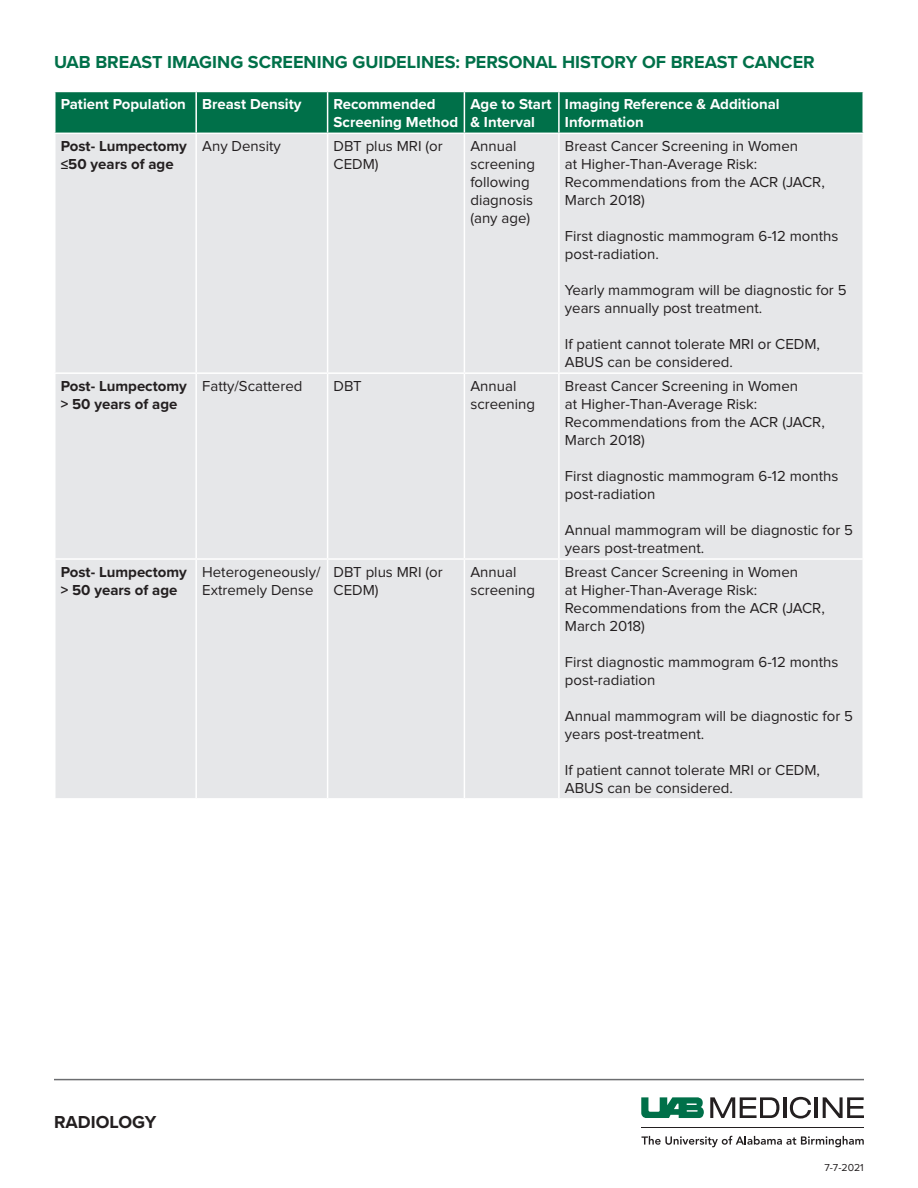
<style>
.page{position:relative;width:918px;height:1188px;background:#fff}
.page>*{position:absolute;margin:0;border:0;box-sizing:border-box;transform-origin:0 0}
.t1{font:700 18px "Proxima Nova";color:#007049}
.t2{font:700 18px "Proxima Nova";color:#231f20}
.t3{font:15px/18px "Proxima Nova";color:#231f20}
.t4{font:700 15px/18px "Proxima Nova";color:#fff}
.t5{font:700 15px "Proxima Nova";color:#231f20}
.t6{font:10.5px "Proxima Nova";color:#231f20}
</style>
<div class="page">
<hr style="left:54px;top:1079px;width:810px;height:1px;background:#6c6d70">
<svg style="left:641px;top:1097px;width:63px;height:21px"></svg>
<svg style="left:710px;top:1097px;width:69px;height:21px"></svg>
<hr style="left:783px;top:1097px;width:3px;height:21px;background:#231f20">
<svg style="left:790px;top:1097px;width:21px;height:22px"></svg>
<hr style="left:815px;top:1097px;width:3px;height:21px;background:#231f20">
<svg style="left:823px;top:1097px;width:41px;height:21px"></svg>
<hr style="left:641px;top:1127px;width:223px;height:1px;background:#231f20">
<svg style="left:641px;top:1136px;width:223px;height:11px"></svg>
<div style="left:56px;top:92px;width:806px;height:41px;background:#007049"></div>
<div style="left:56px;top:134px;width:806px;height:664px;background:#e6e7e9"></div>
<hr style="left:195px;top:92px;width:2px;height:41px;background:#fff">
<hr style="left:327px;top:92px;width:1px;height:41px;background:#fff">
<hr style="left:464px;top:92px;width:1px;height:41px;background:#fff">
<hr style="left:558px;top:92px;width:2px;height:41px;background:#fff">
<hr style="left:195px;top:134px;width:2px;height:238px;background:#fff">
<hr style="left:327px;top:134px;width:1px;height:238px;background:#fff">
<hr style="left:464px;top:134px;width:1px;height:238px;background:#fff">
<hr style="left:558px;top:134px;width:2px;height:238px;background:#fff">
<hr style="left:54px;top:372px;width:142px;height:2px;background:#fff">
<hr style="left:196px;top:372px;width:132px;height:2px;background:#fff">
<hr style="left:195px;top:374px;width:2px;height:184px;background:#fff">
<hr style="left:328px;top:372px;width:136px;height:2px;background:#fff">
<hr style="left:327px;top:374px;width:1px;height:184px;background:#fff">
<hr style="left:464px;top:372px;width:95px;height:2px;background:#fff">
<hr style="left:464px;top:374px;width:1px;height:184px;background:#fff">
<hr style="left:559px;top:372px;width:305px;height:2px;background:#fff">
<hr style="left:558px;top:374px;width:2px;height:184px;background:#fff">
<hr style="left:54px;top:558px;width:142px;height:2px;background:#fff">
<hr style="left:196px;top:558px;width:132px;height:2px;background:#fff">
<hr style="left:195px;top:560px;width:2px;height:238px;background:#fff">
<hr style="left:328px;top:558px;width:136px;height:2px;background:#fff">
<hr style="left:327px;top:560px;width:1px;height:238px;background:#fff">
<hr style="left:464px;top:558px;width:95px;height:2px;background:#fff">
<hr style="left:464px;top:560px;width:1px;height:238px;background:#fff">
<hr style="left:559px;top:558px;width:305px;height:2px;background:#fff">
<hr style="left:558px;top:560px;width:2px;height:238px;background:#fff">
<p class="t1" style="left:54px;top:49px;width:762px">UAB BREAST IMAGING SCREENING GUIDELINES: PERSONAL HISTORY OF BREAST CANCER</p>
<p class="t4" style="left:61px;top:95px;width:127px">Patient Population</p>
<p class="t4" style="left:202px;top:95px;width:101px">Breast Density</p>
<p class="t4" style="left:334px;top:95px;width:103px">Recommended</p>
<p class="t4" style="left:334px;top:113px;width:126px">Screening Method</p>
<p class="t4" style="left:470px;top:95px;width:83px">Age to Start &amp; Interval</p>
<p class="t4" style="left:565px;top:95px;width:216px">Imaging Reference &amp; Additional<br>Information</p>
<p class="t5" style="left:61px;top:135px;width:128px">Post- Lumpectomy</p>
<p class="t5" style="left:61px;top:153px;width:114px">≤50 years of age</p>
<p class="t3" style="left:202px;top:138px;width:80px">Any Density</p>
<p class="t3" style="left:334px;top:138px;width:111px">DBT plus MRI (or<br>CEDM)</p>
<p class="t3" style="left:470px;top:138px;width:66px">Annual screening following diagnosis (any age)</p>
<p class="t3" style="left:565px;top:138px;width:261px">Breast Cancer Screening in Women<br>at Higher-Than-Average Risk:<br>Recommendations from the ACR (JACR,<br>March 2018)</p>
<p class="t3" style="left:565px;top:228px;width:275px">First diagnostic mammogram 6-12 months post-radiation.</p>
<p class="t3" style="left:565px;top:282px;width:283px">Yearly mammogram will be diagnostic for 5 years annually post treatment.</p>
<p class="t3" style="left:565px;top:336px;width:257px">If patient cannot tolerate MRI or CEDM,<br>ABUS can be considered.</p>
<p class="t5" style="left:61px;top:375px;width:128px">Post- Lumpectomy</p>
<p class="t5" style="left:61px;top:393px;width:118px">&gt; 50 years of age</p>
<p class="t3" style="left:202px;top:378px;width:102px">Fatty/Scattered</p>
<p class="t3" style="left:334px;top:378px;width:30px">DBT</p>
<p class="t3" style="left:470px;top:378px;width:66px">Annual screening</p>
<p class="t3" style="left:565px;top:378px;width:261px">Breast Cancer Screening in Women<br>at Higher-Than-Average Risk:<br>Recommendations from the ACR (JACR,<br>March 2018)</p>
<p class="t3" style="left:565px;top:468px;width:275px">First diagnostic mammogram 6-12 months post-radiation</p>
<p class="t3" style="left:565px;top:522px;width:290px">Annual mammogram will be diagnostic for 5 years post-treatment.</p>
<p class="t5" style="left:61px;top:561px;width:128px">Post- Lumpectomy</p>
<p class="t5" style="left:61px;top:579px;width:118px">&gt; 50 years of age</p>
<p class="t3" style="left:202px;top:564px;width:120px">Heterogeneously/<br>Extremely Dense</p>
<p class="t3" style="left:334px;top:564px;width:111px">DBT plus MRI (or<br>CEDM)</p>
<p class="t3" style="left:470px;top:564px;width:66px">Annual screening</p>
<p class="t3" style="left:565px;top:564px;width:261px">Breast Cancer Screening in Women<br>at Higher-Than-Average Risk:<br>Recommendations from the ACR (JACR,<br>March 2018)</p>
<p class="t3" style="left:565px;top:654px;width:275px">First diagnostic mammogram 6-12 months post-radiation</p>
<p class="t3" style="left:565px;top:708px;width:290px">Annual mammogram will be diagnostic for 5 years post-treatment.</p>
<p class="t3" style="left:565px;top:762px;width:257px">If patient cannot tolerate MRI or CEDM,<br>ABUS can be considered.</p>
<p class="t2" style="left:54px;top:1109px;width:104px">RADIOLOGY</p>
<p class="t6" style="left:824px;top:1163px;width:41px">7-7-2021</p>
</div>
